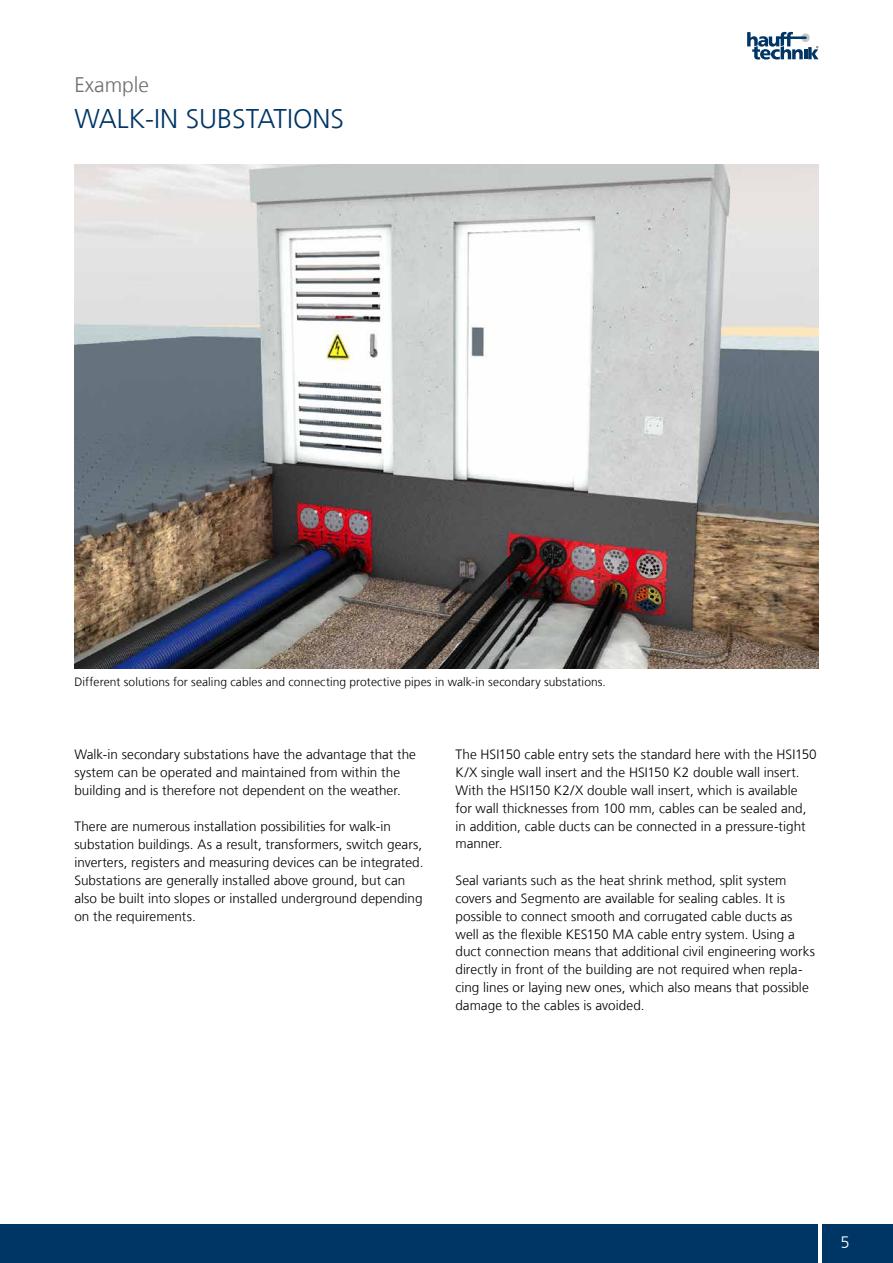
<style>
.page{position:relative;width:893px;height:1263px;background:#fff}
.page>*{position:absolute;margin:0;border:0;box-sizing:border-box;transform-origin:0 0}
.t1{font:300 27px "Frutigerfor Hauff";color:#003665}
.t2{font:300 21px "Frutigerfor Hauff";color:#6f6f6e}
.t3{font:300 16.5px "Frutigerfor Hauff";color:#fff}
.t4{font:300 13.5px/18px "Frutigerfor Hauff";letter-spacing:.005em;color:#000}
.t5{font:300 12px "Frutigerfor Hauff";letter-spacing:.01em;color:#000}
</style>
<div class="page">
<div style="left:0;top:1225px;width:893px;height:38px;background:#003665"></div>
<hr style="left:819px;top:1213px;width:3px;height:50px;background:#fff">
<svg style="left:747px;top:32px;width:72px;height:28px"></svg>
<img style="left:74px;top:164px;width:745px;height:504px">
<h2 class="t2" style="left:74px;top:72px;width:76px">Example</h2>
<h1 class="t1" style="left:74px;top:102px;width:271px">WALK-IN SUBSTATIONS</h1>
<p class="t5" style="left:74px;top:675px;width:533px">Different solutions for sealing cables and connecting protective pipes in walk-in secondary substations.</p>
<p class="t4" style="left:74px;top:745px;width:343px">Walk-in secondary substations have the advantage that the system can be operated and maintained from within the building and is therefore not dependent on the weather.</p>
<p class="t4" style="left:74px;top:817px;width:351px">There are numerous installation possibilities for walk-in substation buildings. As a result, transformers, switch gears, inverters, registers and measuring devices can be integrated.<br>Substations are generally installed above ground, but can also be built into slopes or installed underground depending on the requirements.</p>
<p class="t4" style="left:455px;top:745px;width:363px">The HSI150 cable entry sets the standard here with the HSI150<br>K/X single wall insert and the HSI150 K2 double wall insert.<br>With the HSI150 K2/X double wall insert, which is available for wall thicknesses from 100 mm, cables can be sealed and, in addition, cable ducts can be connected in a pressure-tight manner.</p>
<p class="t4" style="left:455px;top:871px;width:361px">Seal variants such as the heat shrink method, split system covers and Segmento are available for sealing cables. It is possible to connect smooth and corrugated cable ducts as well as the flexible KES150 MA cable entry system. Using a duct connection means that additional civil engineering works directly in front of the building are not required when repla&shy;cing lines or laying new ones, which also means that possible damage to the cables is avoided.</p>
<p class="t3" style="left:840px;top:1232px;width:11px">5</p>
</div>
